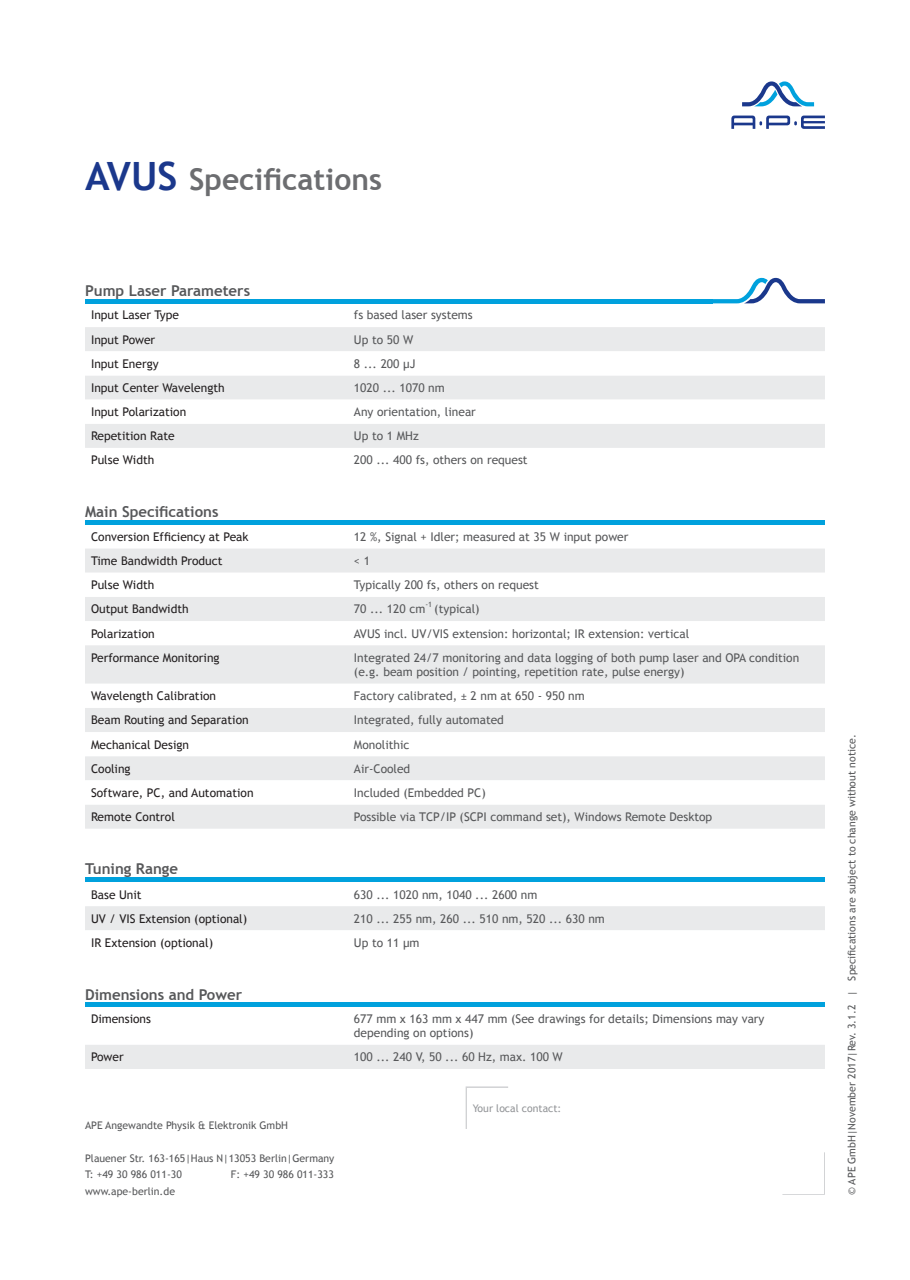
<style>
.page{position:relative;width:910px;height:1280px;background:#fff}
.page>*{position:absolute;margin:0;border:0;box-sizing:border-box;transform-origin:0 0}
.t1{font:700 30px "Trebuchet MS";color:#6c6d70}
.t2{font:700 15px "Trebuchet MS";color:#57585a}
.t3{font:12px/14.4px "Trebuchet MS";color:#57585a}
.t4{font:12px "Trebuchet MS";color:#231f20}
.t5{font:10.5px/16.5px "Trebuchet MS";color:#57585a}
.t6{font:10.5px "Trebuchet MS";color:#939598}
.t7{font:7.5px "Trebuchet MS";color:#57585a}
.s1{font-size:39px;color:#1b388c}
</style>
<div class="page">
<svg style="left:731px;top:116px;width:94px;height:13px"></svg>
<svg style="left:742px;top:81px;width:72px;height:25px"></svg>
<div style="left:85px;top:1045px;width:740px;height:24px;background:#e9eaeb"></div>
<div style="left:85px;top:327px;width:740px;height:24px;background:#e9eaeb"></div>
<svg style="left:85px;top:376px;width:740px;height:72px;fill:#e9eaeb"></svg>
<div style="left:85px;top:549px;width:740px;height:280px;background:#e9eaeb"></div>
<svg style="left:85px;top:573px;width:740px;height:231px"></svg>
<div style="left:85px;top:906px;width:740px;height:24px;background:#e9eaeb"></div>
<hr style="left:85px;top:299px;width:627px;height:4px;background:#00a1dd">
<div style="left:85px;top:520px;width:740px;height:5px;background:#00a1dd"></div>
<hr style="left:85px;top:877px;width:740px;height:4px;background:#00a1dd">
<svg style="left:712px;top:278px;width:113px;height:25px"></svg>
<div style="left:85px;top:1002px;width:740px;height:5px;background:#00a1dd"></div>
<div style="left:466px;top:1086px;width:42px;height:43px;border:2px solid #d1d2d4"></div>
<div style="left:782px;top:1152px;width:43px;height:43px;border:2px solid #d1d2d4"></div>
<div style="left:467px;top:1088px;width:356px;height:105px;background:#fff"></div>
<h1 class="t1" style="left:85px;top:161px;width:298px"><span class="s1">AVUS</span> Specifications</h1>
<p class="t2" style="left:85px;top:281px;width:167px">Pump Laser Parameters</p>
<p class="t4" style="left:91px;top:308px;width:90px">Input Laser Type</p>
<p class="t3" style="left:354px;top:308px;width:120px">fs based laser systems</p>
<p class="t4" style="left:91px;top:332px;width:66px">Input Power</p>
<p class="t3" style="left:354px;top:332px;width:61px">Up to 50 W</p>
<p class="t4" style="left:91px;top:356px;width:69px">Input Energy</p>
<p class="t3" style="left:354px;top:356px;width:63px">8 ... 200 µJ</p>
<p class="t4" style="left:91px;top:381px;width:135px">Input Center Wavelength</p>
<p class="t3" style="left:354px;top:381px;width:92px">1020 ... 1070 nm</p>
<p class="t4" style="left:91px;top:405px;width:97px">Input Polarization</p>
<p class="t3" style="left:354px;top:405px;width:124px">Any orientation, linear</p>
<p class="t4" style="left:91px;top:429px;width:85px">Repetition Rate</p>
<p class="t3" style="left:354px;top:429px;width:66px">Up to 1 MHz</p>
<p class="t4" style="left:91px;top:453px;width:65px">Pulse Width</p>
<p class="t3" style="left:354px;top:453px;width:175px">200 ... 400 fs, others on request</p>
<p class="t2" style="left:85px;top:502px;width:135px">Main Specifications</p>
<p class="t4" style="left:91px;top:530px;width:159px">Conversion Efficiency at Peak</p>
<p class="t3" style="left:354px;top:530px;width:276px">12 %, Signal + Idler; measured at 35 W input power</p>
<p class="t4" style="left:91px;top:554px;width:133px">Time Bandwidth Product</p>
<p class="t3" style="left:354px;top:554px;width:18px">&lt; 1</p>
<p class="t4" style="left:91px;top:578px;width:65px">Pulse Width</p>
<p class="t3" style="left:354px;top:578px;width:186px">Typically 200 fs, others on request</p>
<p class="t4" style="left:91px;top:602px;width:99px">Output Bandwidth</p>
<p class="t3" style="left:354px;top:602px;width:73px">70 ... 120 cm</p>
<p class="t7" style="left:425px;top:600px;width:8px">-1</p>
<p class="t3" style="left:434px;top:602px;width:47px">(typical)</p>
<p class="t4" style="left:91px;top:626px;width:65px">Polarization</p>
<p class="t3" style="left:354px;top:626px;width:337px">AVUS incl. UV/VIS extension: horizontal; IR extension: vertical</p>
<p class="t4" style="left:91px;top:650px;width:130px">Performance Monitoring</p>
<p class="t3" style="left:354px;top:650px;width:447px">Integrated 24/7 monitoring and data logging of both pump laser and OPA condition (e.g. beam position / pointing, repetition rate, pulse energy)</p>
<p class="t4" style="left:91px;top:689px;width:127px">Wavelength Calibration</p>
<p class="t3" style="left:354px;top:689px;width:232px">Factory calibrated, ± 2 nm at 650 - 950 nm</p>
<p class="t4" style="left:91px;top:713px;width:159px">Beam Routing and Separation</p>
<p class="t3" style="left:354px;top:713px;width:152px">Integrated, fully automated</p>
<p class="t4" style="left:91px;top:737px;width:99px">Mechanical Design</p>
<p class="t3" style="left:354px;top:737px;width:57px">Monolithic</p>
<p class="t4" style="left:91px;top:761px;width:41px">Cooling</p>
<p class="t3" style="left:354px;top:761px;width:58px">Air-Cooled</p>
<p class="t4" style="left:91px;top:785px;width:164px">Software, PC, and Automation</p>
<p class="t3" style="left:354px;top:786px;width:133px">Included (Embedded PC)</p>
<p class="t4" style="left:91px;top:810px;width:85px">Remote Control</p>
<p class="t3" style="left:354px;top:810px;width:360px">Possible via TCP/IP (SCPI command set), Windows Remote Desktop</p>
<p class="t2" style="left:85px;top:859px;width:95px">Tuning Range</p>
<p class="t4" style="left:91px;top:887px;width:52px">Base Unit</p>
<p class="t3" style="left:354px;top:887px;width:185px">630 ... 1020 nm, 1040 ... 2600 nm</p>
<p class="t4" style="left:91px;top:911px;width:158px">UV / VIS Extension (optional)</p>
<p class="t3" style="left:354px;top:911px;width:252px">210 ... 255 nm, 260 ... 510 nm, 520 ... 630 nm</p>
<p class="t4" style="left:91px;top:935px;width:124px">IR Extension (optional)</p>
<p class="t3" style="left:354px;top:935px;width:67px">Up to 11 µm</p>
<p class="t2" style="left:85px;top:985px;width:159px">Dimensions and Power</p>
<p class="t4" style="left:91px;top:1011px;width:61px">Dimensions</p>
<p class="t3" style="left:354px;top:1011px;width:412px">677 mm x 163 mm x 447 mm (See drawings for details; Dimensions may vary depending on options)</p>
<p class="t4" style="left:91px;top:1050px;width:34px">Power</p>
<p class="t3" style="left:354px;top:1050px;width:210px">100 ... 240 V, 50 ... 60 Hz, max. 100 W</p>
<p class="t5" style="left:85px;top:1117px;width:205px">APE Angewandte Physik &amp; Elektronik GmbH</p>
<p class="t5" style="left:85px;top:1150px;width:251px">Plauener Str. 163-165|Haus N|13053 Berlin|Germany<br>T: +49 30 986 011-30</p>
<p class="t5" style="left:231px;top:1166px;width:104px">F: +49 30 986 011-333</p>
<p class="t5" style="left:85px;top:1183px;width:92px">www.ape-berlin.de</p>
<p class="t6" style="left:473px;top:1102px;width:90px">Your local contact:</p>
<p class="t5" style="left:844px;top:1194px;width:462px;rotate:-90deg">© APE GmbH|November 2017|Rev. 3.1.2 | Specifications are subject to change without notice.</p>
</div>
